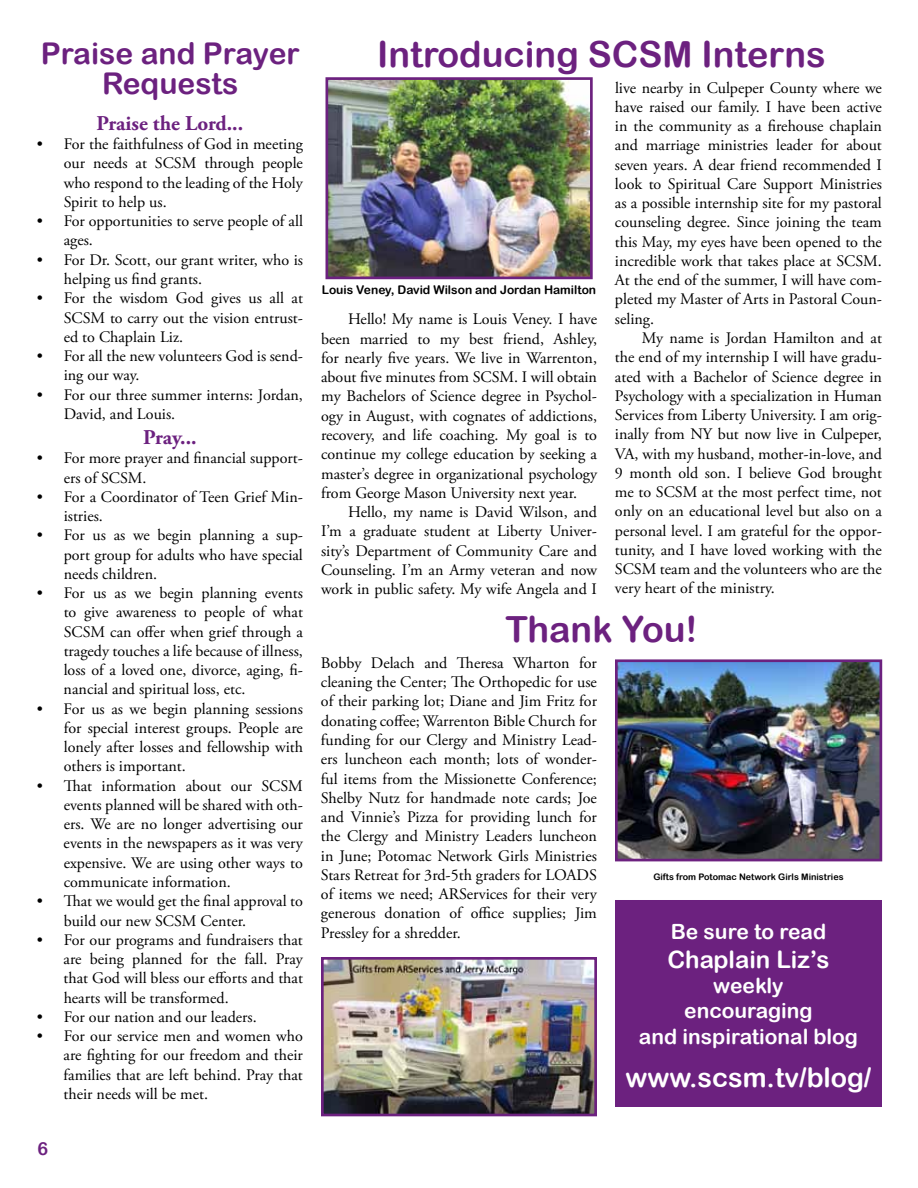
<style>
.page{position:relative;width:918px;height:1188px;background:#fff}
.page>*{position:absolute;margin:0;border:0;box-sizing:border-box;transform-origin:0 0}
.t1{font:36px "Arial Rounded MT Bold";color:#6c217f}
.t2{font:30px/30px "Arial Rounded MT Bold";color:#6c217f;text-align:center}
.t3{font:27px "Arial Rounded MT Bold";color:#fff}
.t4{font:24px "Arial Rounded MT Bold";color:#fff}
.t5{font:21px/25.2px "Arial Rounded MT Bold";color:#fff;text-align:center}
.t6{font:700 21px "Adobe Garamond Pro";color:#6c217f}
.t7{font:18px "Arial Rounded MT Bold";color:#6c217f}
.t8{font:16.05px/19.2px "Adobe Garamond Pro";color:#000;text-align:justify}
.t9{font:12px "Arial Rounded MT Bold";color:#000}
.t10{font:9px "Arial Rounded MT Bold";color:#000}
</style>
<div class="page">
<img style="left:329px;top:81px;width:260px;height:194px">
<div style="left:325px;top:77px;width:268px;height:202px;border:3px solid #6c217f"></div>
<img style="left:619px;top:663px;width:259px;height:194px">
<div style="left:615px;top:659px;width:267px;height:202px;border:3px solid #6c217f"></div>
<img style="left:325px;top:961px;width:268px;height:151px">
<div style="left:321px;top:957px;width:276px;height:159px;border:3px solid #6c217f"></div>
<div style="left:615px;top:900px;width:267px;height:207px;background:#6c217f"></div>
<h2 class="t2" style="left:41px;top:38px;width:260px">Praise and Prayer<br>Requests</h2>
<h3 class="t6" style="left:97px;top:111px;width:148px">Praise the Lord...</h3>
<p class="t8" style="left:64px;top:135px;width:241px;text-indent:-27px">• For the faithfulness of God in meeting our needs at SCSM through people who respond to the leading of the Holy Spirit to help us.</p>
<p class="t8" style="left:64px;top:212px;width:241px;text-indent:-27px">• For opportunities to serve people of all ages.</p>
<p class="t8" style="left:64px;top:251px;width:241px;text-indent:-27px">• For Dr. Scott, our grant writer, who is helping us find grants.</p>
<p class="t8" style="left:64px;top:289px;width:241px;text-indent:-27px">• For the wisdom God gives us all at SCSM to carry out the vision entrust&shy;ed to Chaplain Liz.</p>
<p class="t8" style="left:64px;top:347px;width:241px;text-indent:-27px">• For all the new volunteers God is send&shy;ing our way.</p>
<p class="t8" style="left:64px;top:385px;width:241px;text-indent:-27px">• For our three summer interns: Jordan,<br>David, and Louis.</p>
<h3 class="t6" style="left:143px;top:425px;width:55px">Pray...</h3>
<p class="t8" style="left:64px;top:449px;width:241px;text-indent:-27px">• For more prayer and financial support&shy;ers of SCSM.</p>
<p class="t8" style="left:64px;top:488px;width:241px;text-indent:-27px">• For a Coordinator of Teen Grief Min&shy;istries.</p>
<p class="t8" style="left:64px;top:526px;width:241px;text-indent:-27px">• For us as we begin planning a sup&shy;port group for adults who have special needs children.</p>
<p class="t8" style="left:64px;top:584px;width:241px;text-indent:-27px">• For us as we begin planning events to give awareness to people of what SCSM can offer when grief through a tragedy touches a life because of illness, loss of a loved one, divorce, aging, fi&shy;nancial and spiritual loss, etc.</p>
<p class="t8" style="left:64px;top:700px;width:241px;text-indent:-27px">• For us as we begin planning sessions for special interest groups. People are lonely after losses and fellowship with others is important.</p>
<p class="t8" style="left:64px;top:777px;width:241px;text-indent:-27px">• That information about our SCSM events planned will be shared with oth&shy;ers. We are no longer advertising our events in the newspapers as it was very expensive. We are using other ways to communicate information.</p>
<p class="t8" style="left:64px;top:892px;width:241px;text-indent:-27px">• That we would get the final approval to build our new SCSM Center.</p>
<p class="t8" style="left:64px;top:931px;width:241px;text-indent:-27px">• For our programs and fundraisers that are being planned for the fall. Pray that God will bless our efforts and that hearts will be transformed.</p>
<p class="t8" style="left:37px;top:1008px;width:222px">• For our nation and our leaders.</p>
<p class="t8" style="left:64px;top:1027px;width:241px;text-indent:-27px">• For our service men and women who are fighting for our freedom and their families that are left behind. Pray that their needs will be met.</p>
<p class="t7" style="left:38px;top:1138px;width:12px">6</p>
<h1 class="t1" style="left:377px;top:33px;width:450px">Introducing SCSM Interns</h1>
<p class="t9" style="left:322px;top:283px;width:276px">Louis Veney, David Wilson and Jordan Hamilton</p>
<p class="t8" style="left:321px;top:310px;width:278px;text-indent:27px">Hello! My name is Louis Veney. I have been married to my best friend, Ashley, for nearly five years. We live in Warrenton, about five minutes from SCSM. I will obtain my Bachelors of Science degree in Psychol&shy;ogy in August, with cognates of addictions, recovery, and life coaching. My goal is to continue my college education by seeking a master’s degree in organizational psychology from George Mason University next year.</p>
<p class="t8" style="left:321px;top:503px;width:278px;text-indent:27px">Hello, my name is David Wilson, and I’m a graduate student at Liberty Univer&shy;sity’s Department of Community Care and Counseling. I’m an Army veteran and now work in public safety. My wife Angela and I</p>
<p class="t8" style="left:615px;top:79px;width:269px">live nearby in Culpeper County where we have raised our family. I have been active in the community as a firehouse chaplain and marriage ministries leader for about seven years. A dear friend recommended I look to Spiritual Care Support Ministries as a possible internship site for my pastoral counseling degree. Since joining the team this May, my eyes have been opened to the incredible work that takes place at SCSM.<br>At the end of the summer, I will have com&shy;pleted my Master of Arts in Pastoral Coun&shy;seling.</p>
<p class="t8" style="left:615px;top:329px;width:269px;text-indent:27px">My name is Jordan Hamilton and at the end of my internship I will have gradu&shy;ated with a Bachelor of Science degree in Psychology with a specialization in Human Services from Liberty University. I am orig&shy;inally from NY but now live in Culpeper, VA, with my husband, mother-in-love, and 9 month old son. I believe God brought me to SCSM at the most perfect time, not only on an educational level but also on a personal level. I am grateful for the oppor&shy;tunity, and I have loved working with the SCSM team and the volunteers who are the very heart of the ministry.</p>
<h1 class="t1" style="left:505px;top:608px;width:194px">Thank You!</h1>
<p class="t8" style="left:321px;top:654px;width:278px">Bobby Delach and Theresa Wharton for cleaning the Center; The Orthopedic for use of their parking lot; Diane and Jim Fritz for donating coffee; Warrenton Bible Church for funding for our Clergy and Ministry Lead&shy;ers luncheon each month; lots of wonder&shy;ful items from the Missionette Conference; Shelby Nutz for handmade note cards; Joe and Vinnie’s Pizza for providing lunch for the Clergy and Ministry Leaders luncheon in June; Potomac Network Girls Ministries Stars Retreat for 3rd-5th graders for LOADS of items we need; ARServices for their very generous donation of office supplies; Jim Pressley for a shredder.</p>
<p class="t10" style="left:653px;top:871px;width:192px">Gifts from Potomac Network Girls Ministries</p>
<h3 class="t5" style="left:671px;top:919px;width:157px">Be sure to read</h3>
<h3 class="t4" style="left:667px;top:945px;width:164px">Chaplain Liz’s</h3>
<h3 class="t5" style="left:639px;top:973px;width:220px">weekly<br>encouraging<br>and inspirational blog</h3>
<h3 class="t3" style="left:626px;top:1061px;width:247px">www.scsm.tv/blog/</h3>
</div>
